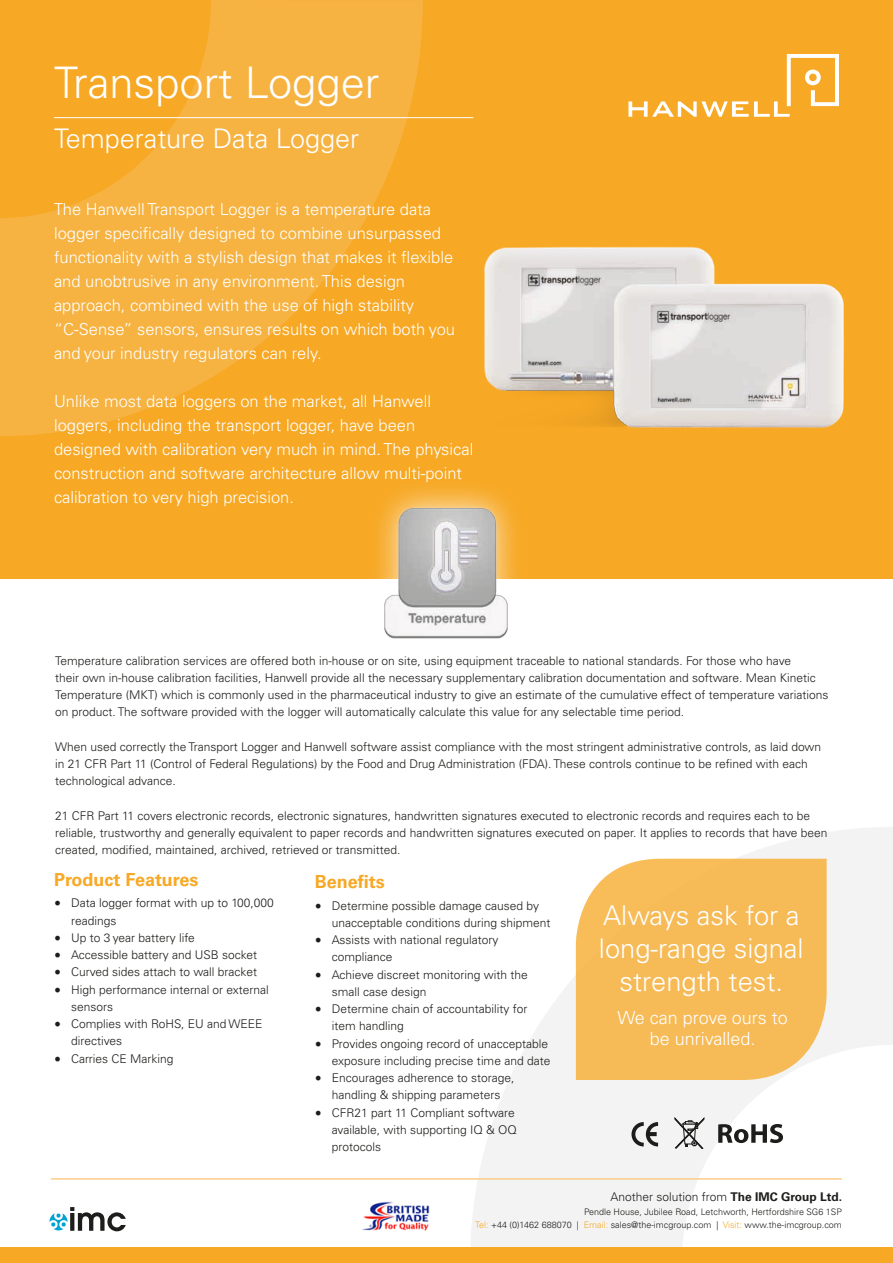
<style>
.page{position:relative;width:893px;height:1263px;background:#fff}
.page>*{position:absolute;margin:0;border:0;box-sizing:border-box;transform-origin:0 0}
.t1{font:300 43.5px "Univers LT Pro 45";color:#fff}
.t2{font:300 27.3px/32.7px "Univers LT Pro 45";color:#fff;text-align:center}
.t3{font:300 27px "Univers LT Pro 45";color:#fff}
.t4{font:300 18px/21.6px "Univers LT Pro 45";color:#fff;text-align:center}
.t5{font:700 18px "Univers LT Pro 65";color:#f7a824}
.t6{font:300 16.5px/24px "Univers LT Pro 45";color:#fff}
.t7{font:300 12px/17.2px "Univers LT Pro 45";color:#1d1d1b}
.t8{font:300 9px/13.5px "Univers LT Pro 45";color:#1d1d1b;text-align:right}
.s1{font-family:"Minion Pro";font-weight:400;font-size:18px}
.s2{font-family:"Univers LT Pro 65";font-weight:700}
.s3{color:#f7a824}
</style>
<div class="page">
<svg style="left:470px;top:827px;width:423px;height:421px"></svg>
<div style="left:0;top:0;width:893px;height:579px;background:#f7a824"></div>
<div style="left:0;top:1248px;width:893px;height:15px;background:#f7a824"></div>
<hr style="left:51px;top:1178px;width:791px;height:2px;background:#fccc86">
<hr style="left:54px;top:117px;width:419px;height:1px;background:#fff">
<img style="left:362px;top:1201px;width:68px;height:30px">
<svg style="left:628px;top:54px;width:211px;height:63px"></svg>
<svg style="left:0;top:0;width:423px;height:436px;fill:#f6b342"></svg>
<svg style="left:50px;top:1207px;width:76px;height:24px"></svg>
<img style="left:484px;top:246px;width:360px;height:182px">
<div style="left:355px;top:478px;width:181px;height:188px;background:#fff;opacity:.75"></div>
<img style="left:376px;top:503px;width:140px;height:137px">
<div style="left:576px;top:859px;width:251px;height:221px;background:#f6ba56"></div>
<svg style="left:631px;top:1122px;width:27px;height:24px"></svg>
<svg style="left:675px;top:1118px;width:29px;height:30px"></svg>
<svg style="left:718px;top:1124px;width:65px;height:19px"></svg>
<h1 class="t1" style="left:54px;top:56px;width:327px">Transport Logger</h1>
<h3 class="t3" style="left:54px;top:122px;width:307px">Temperature Data Logger</h3>
<p class="t6" style="left:54px;top:197px;width:402px">The Hanwell Transport Logger is a temperature data logger specifically designed to combine unsurpassed functionality with a stylish design that makes it flexible and unobtrusive in any environment. This design approach, combined with the use of high stability “C-Sense” sensors, ensures results on which both you and your industry regulators can rely.</p>
<p class="t6" style="left:54px;top:389px;width:421px">Unlike most data loggers on the market, all Hanwell loggers, including the transport logger, have been designed with calibration very much in mind. The physical construction and software architecture allow multi-point calibration to very high precision.</p>
<p class="t7" style="left:55px;top:652px;width:775px">Temperature calibration services are offered both in-house or on site, using equipment traceable to national standards. For those who have<br>their own in-house calibration facilities, Hanwell provide all the necessary supplementary calibration documentation and software. Mean Kinetic Temperature (MKT) which is commonly used in the pharmaceutical industry to give an estimate of the cumulative effect of temperature variations on product. The software provided with the logger will automatically calculate this value for any selectable time period.</p>
<p class="t7" style="left:55px;top:738px;width:767px">When used correctly the Transport Logger and Hanwell software assist compliance with the most stringent administrative controls, as laid down in 21 CFR Part 11 (Control of Federal Regulations) by the Food and Drug Administration (FDA). These controls continue to be refined with each technological advance.</p>
<p class="t7" style="left:55px;top:807px;width:774px">21 CFR Part 11 covers electronic records, electronic signatures, handwritten signatures executed to electronic records and requires each to be reliable, trustworthy and generally equivalent to paper records and handwritten signatures executed on paper. It applies to records that have been created, modified, maintained, archived, retrieved or transmitted.</p>
<h3 class="t5" style="left:54px;top:869px;width:146px">Product Features</h3>
<p class="t7" style="left:71px;top:894px;width:204px;text-indent:-17px"><span class="s1">•</span> Data logger format with up to 100,000 readings</p>
<p class="t7" style="left:54px;top:929px;width:142px"><span class="s1">•</span> Up to 3 year battery life</p>
<p class="t7" style="left:54px;top:946px;width:205px"><span class="s1">•</span> Accessible battery and USB socket</p>
<p class="t7" style="left:54px;top:963px;width:205px"><span class="s1">•</span> Curved sides attach to wall bracket</p>
<p class="t7" style="left:71px;top:981px;width:199px;text-indent:-17px"><span class="s1">•</span> High performance internal or external sensors</p>
<p class="t7" style="left:71px;top:1015px;width:193px;text-indent:-17px"><span class="s1">•</span> Complies with RoHS, EU and WEEE directives</p>
<p class="t7" style="left:54px;top:1050px;width:121px"><span class="s1">•</span> Carries CE Marking</p>
<h3 class="t5" style="left:315px;top:871px;width:72px">Benefits</h3>
<p class="t7" style="left:332px;top:897px;width:220px;text-indent:-17px"><span class="s1">•</span> Determine possible damage caused by unacceptable conditions during shipment</p>
<p class="t7" style="left:332px;top:931px;width:168px;text-indent:-17px"><span class="s1">•</span> Assists with national regulatory compliance</p>
<p class="t7" style="left:332px;top:966px;width:198px;text-indent:-17px"><span class="s1">•</span> Achieve discreet monitoring with the small case design</p>
<p class="t7" style="left:332px;top:1000px;width:197px;text-indent:-17px"><span class="s1">•</span> Determine chain of accountability for item handling</p>
<p class="t7" style="left:315px;top:1035px;width:237px;text-align:right"><span class="s1">•</span> Provides ongoing record of unacceptable exposure including precise time and date</p>
<p class="t7" style="left:315px;top:1069px;width:201px;text-align:center"><span class="s1">•</span> Encourages adherence to storage, handling &amp; shipping parameters</p>
<p class="t7" style="left:332px;top:1104px;width:186px;text-indent:-17px"><span class="s1">•</span> CFR21 part 11 Compliant software available, with supporting IQ &amp; OQ protocols</p>
<h2 class="t2" style="left:599px;top:899px;width:206px">Always ask for a long-range signal strength test.</h2>
<h3 class="t4" style="left:617px;top:1006px;width:172px">We can prove ours to be unrivalled.</h3>
<p class="t7" style="left:610px;top:1188px;width:233px">Another solution from <span class="s2">The IMC Group Ltd.</span></p>
<p class="t8" style="left:475px;top:1204px;width:368px">Pendle House, Jubilee Road, Letchworth, Hertfordshire SG6 1SP<br><span class="s3">Tel:</span> +44 (0)1462 688070 | <span class="s3">Email:</span> sales@the-imcgroup.com | <span class="s3">Visit:</span> www.the-imcgroup.com</p>
</div>
